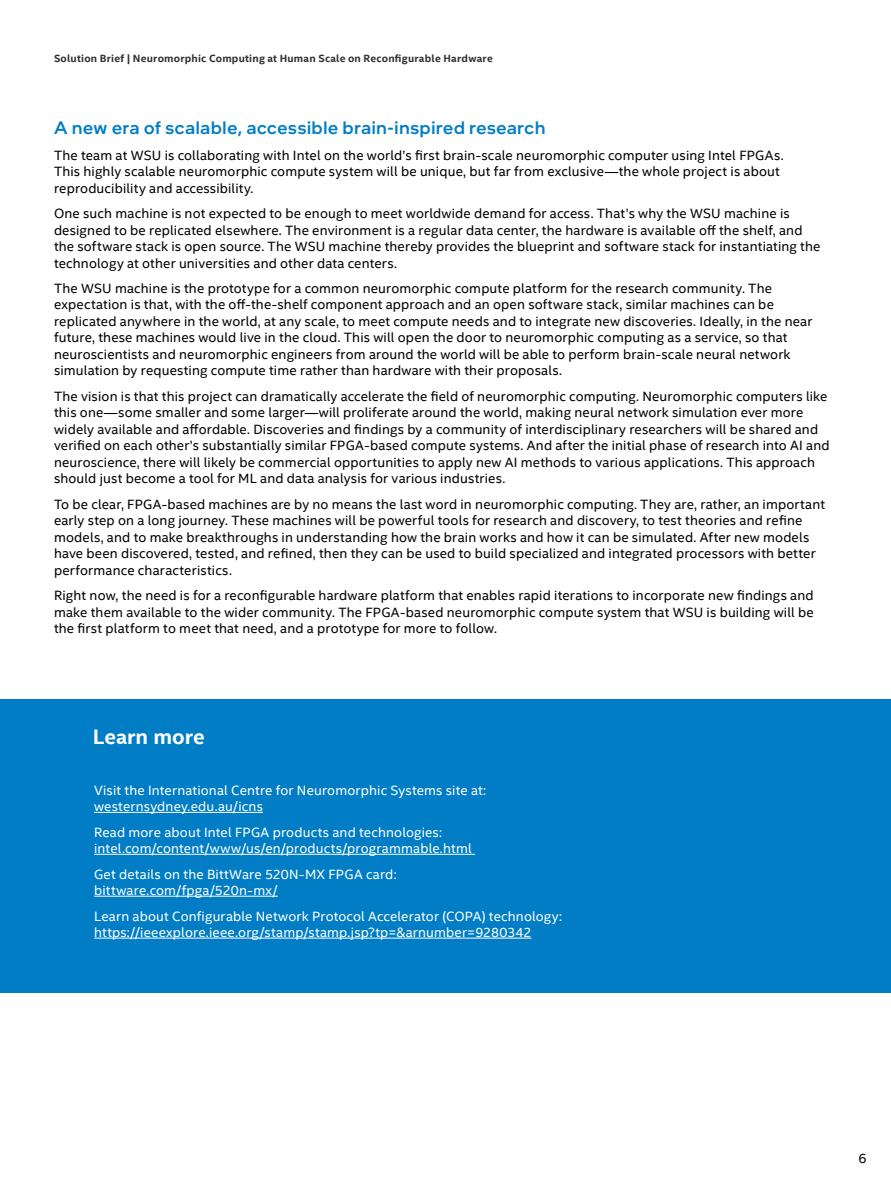
<style>
.page{position:relative;width:891px;height:1188px;background:#fff}
.page>*{position:absolute;margin:0;border:0;box-sizing:border-box;transform-origin:0 0}
.t1{font:700 21px "Intel Clear";letter-spacing:.005em;color:#fff}
.t2{font:500 18px "Intel One Display";letter-spacing:.045em;color:#007dc5}
.t3{font:13.5px/16.5px "Intel Clear";letter-spacing:.01em;color:#000}
.t4{font:13.5px/16.5px "Intel Clear";letter-spacing:.01em;color:#fff}
.t5{font:700 10.5px "Intel Clear";letter-spacing:.02em;color:#2e2f2f}
</style>
<div class="page">
<div style="left:0;top:699px;width:891px;height:294px;background:#007dc5"></div>
<hr style="left:94px;top:812px;width:169px;height:1px;background:#fff">
<hr style="left:94px;top:854px;width:381px;height:1px;background:#fff">
<hr style="left:94px;top:896px;width:184px;height:1px;background:#fff">
<hr style="left:94px;top:938px;width:438px;height:1px;background:#fff">
<p class="t5" style="left:54px;top:52px;width:440px">Solution Brief | Neuromorphic Computing at Human Scale on Reconfigurable Hardware</p>
<h2 class="t2" style="left:54px;top:116px;width:493px">A new era of scalable, accessible brain-inspired research</h2>
<p class="t3" style="left:54px;top:147px;width:731px">The team at WSU is collaborating with Intel on the world’s first brain-scale neuromorphic computer using Intel FPGAs.<br>This highly scalable neuromorphic compute system will be unique, but far from exclusive—the whole project is about reproducibility and accessibility.</p>
<p class="t3" style="left:54px;top:205px;width:768px">One such machine is not expected to be enough to meet worldwide demand for access. That’s why the WSU machine is designed to be replicated elsewhere. The environment is a regular data center, the hardware is available off the shelf, and the software stack is open source. The WSU machine thereby provides the blueprint and software stack for instantiating the technology at other universities and other data centers.</p>
<p class="t3" style="left:54px;top:280px;width:760px">The WSU machine is the prototype for a common neuromorphic compute platform for the research community. The expectation is that, with the off-the-shelf component approach and an open software stack, similar machines can be replicated anywhere in the world, at any scale, to meet compute needs and to integrate new discoveries. Ideally, in the near future, these machines would live in the cloud. This will open the door to neuromorphic computing as a service, so that neuroscientists and neuromorphic engineers from around the world will be able to perform brain-scale neural network simulation by requesting compute time rather than hardware with their proposals.</p>
<p class="t3" style="left:54px;top:388px;width:777px">The vision is that this project can dramatically accelerate the field of neuromorphic computing. Neuromorphic computers like this one—some smaller and some larger—will proliferate around the world, making neural network simulation ever more widely available and affordable. Discoveries and findings by a community of interdisciplinary researchers will be shared and verified on each other’s substantially similar FPGA-based compute systems. And after the initial phase of research into AI and neuroscience, there will likely be commercial opportunities to apply new AI methods to various applications. This approach should just become a tool for ML and data analysis for various industries.</p>
<p class="t3" style="left:54px;top:496px;width:773px">To be clear, FPGA-based machines are by no means the last word in neuromorphic computing. They are, rather, an important early step on a long journey. These machines will be powerful tools for research and discovery, to test theories and refine models, and to make breakthroughs in understanding how the brain works and how it can be simulated. After new models have been discovered, tested, and refined, then they can be used to build specialized and integrated processors with better performance characteristics.</p>
<p class="t3" style="left:54px;top:587px;width:761px;text-align:justify">Right now, the need is for a reconfigurable hardware platform that enables rapid iterations to incorporate new findings and make them available to the wider community. The FPGA-based neuromorphic compute system that WSU is building will be the first platform to meet that need, and a prototype for more to follow.</p>
<h1 class="t1" style="left:93px;top:724px;width:114px">Learn more</h1>
<p class="t4" style="left:94px;top:782px;width:393px">Visit the International Centre for Neuromorphic Systems site at: westernsydney.edu.au/icns</p>
<p class="t4" style="left:94px;top:824px;width:379px">Read more about Intel FPGA products and technologies: intel.com/content/www/us/en/products/programmable.html</p>
<p class="t4" style="left:94px;top:866px;width:304px">Get details on the BittWare 520N-MX FPGA card: bittware.com/fpga/520n-mx/</p>
<p class="t4" style="left:94px;top:908px;width:470px">Learn about Configurable Network Protocol Accelerator (COPA) technology: https://ieeexplore.ieee.org/stamp/stamp.jsp?tp=&amp;arnumber=9280342</p>
<p class="t3" style="left:858px;top:1151px;width:10px">6</p>
</div>
